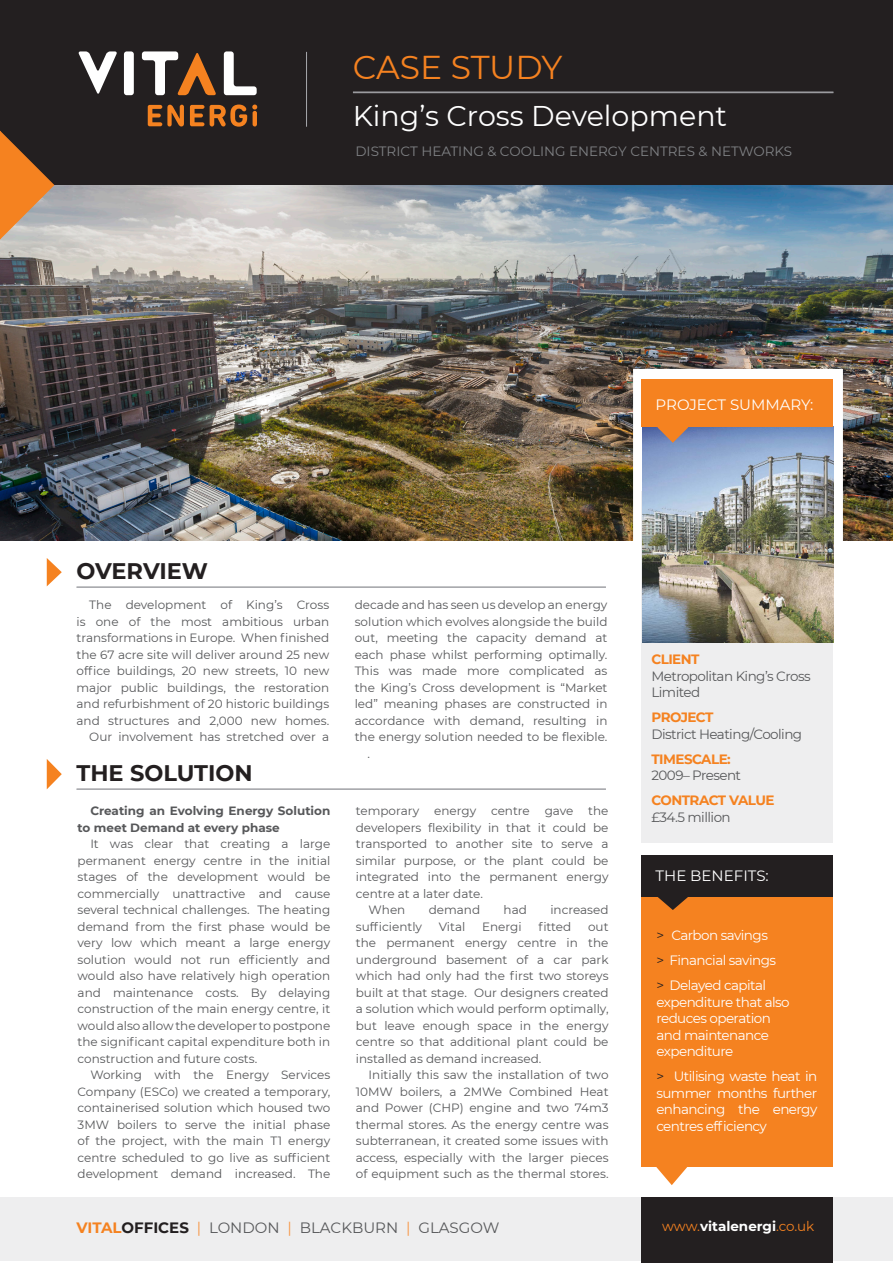
<style>
.page{position:relative;width:893px;height:1263px;background:#fff}
.page>*{position:absolute;margin:0;border:0;box-sizing:border-box;transform-origin:0 0}
.vital_case_study_pan{font:33px "Montserrat";letter-spacing:-.01em;color:#f58220}
.t1{font:28.5px "Montserrat";color:#fff}
.vital_line_headers{font:700 22.5px "Montserrat";color:#231f20}
.t2{font:15px "Montserrat";color:#57585a}
.vital_panel_headers{font:15px "Montserrat";color:#fff}
.vital_benefits_text{font:13.5px/16.5px "Montserrat";letter-spacing:-.04em;color:#fff}
.vital_experience_bod{font:13.5px/16.5px "Montserrat";letter-spacing:-.04em;color:#57585a}
.t3{font:13.5px "Montserrat";color:#808285}
.vital_experience_bod-2{font:700 13.5px "Montserrat";letter-spacing:-.04em;color:#f58220}
.t4{font:700 13.5px "Montserrat";color:#fff}
.vital_body_copy{font:12px/16.5px "Montserrat";color:#57585a;text-align:justify}
.vital_body_copy-2{font:700 12px/16.5px "Montserrat";color:#57585a}
.s1{color:#231f20}
.s2{font-weight:700;color:#f58220}
.s3{font-weight:700;color:#231f20}
.s4{color:#f79848}
.s5{font-weight:400;color:#f58220}
</style>
<div class="page">
<img style="left:0;top:185px;width:893px;height:356px">
<div style="left:633px;top:369px;width:210px;height:474px;background:#fff"></div>
<div style="left:0;top:1197px;width:893px;height:64px;background:#eeeeef"></div>
<div style="left:0;top:0;width:893px;height:185px;background:#231f20"></div>
<div style="left:641px;top:1197px;width:192px;height:66px;background:#231f20"></div>
<svg style="left:47px;top:558px;width:15px;height:28px"></svg>
<svg style="left:47px;top:759px;width:15px;height:30px"></svg>
<div style="left:641px;top:491px;width:192px;height:352px;background:#eeeeef"></div>
<div style="left:641px;top:883px;width:192px;height:284px;background:#f58220"></div>
<div style="left:641px;top:855px;width:192px;height:42px;background:#231f20"></div>
<svg style="left:658px;top:897px;width:30px;height:13px"></svg>
<svg style="left:148px;top:105px;width:36px;height:21px"></svg>
<svg style="left:190px;top:105px;width:14px;height:21px"></svg>
<svg style="left:210px;top:105px;width:47px;height:22px"></svg>
<svg style="left:78px;top:51px;width:39px;height:43px"></svg>
<div style="left:124px;top:51px;width:10px;height:44px;background:#fff;border-radius:3px"></div>
<svg style="left:142px;top:51px;width:74px;height:44px"></svg>
<svg style="left:224px;top:51px;width:33px;height:44px"></svg>
<svg style="left:0;top:130px;width:55px;height:112px"></svg>
<hr style="left:306px;top:52px;width:1px;height:75px;background:#a8a9ad">
<img style="left:642px;top:427px;width:191px;height:215px">
<div style="left:641px;top:379px;width:192px;height:48px;background:#f58220"></div>
<svg style="left:657px;top:427px;width:31px;height:16px"></svg>
<svg style="left:656px;top:1167px;width:31px;height:18px"></svg>
<hr style="left:77px;top:586px;width:529px;height:1px;background:#a8a9ad">
<hr style="left:77px;top:587px;width:529px;height:1px;background:#a8a9ad">
<hr style="left:77px;top:788px;width:529px;height:1px;background:#a8a9ad">
<hr style="left:77px;top:789px;width:529px;height:1px;background:#a8a9ad">
<hr style="left:353px;top:92px;width:480px;height:1px;background:#a8a9ad">
<p class="vital_case_study_pan" style="left:353px;top:44px;width:211px">CASE STUDY</p>
<p class="t1" style="left:353px;top:97px;width:376px">King’s Cross Development</p>
<p class="t3" style="left:355px;top:141px;width:438px">DISTRICT HEATING &amp; COOLING ENERGY CENTRES &amp; NETWORKS</p>
<p class="vital_panel_headers" style="left:655px;top:394px;width:159px">PROJECT SUMMARY:</p>
<p class="vital_line_headers" style="left:77px;top:554px;width:133px">OVERVIEW</p>
<p class="vital_body_copy" style="left:77px;top:596px;width:254px;text-indent:13px">The development of King’s Cross is one of the most ambitious urban transformations in Europe. When finished the 67 acre site will deliver around 25 new office buildings, 20 new streets, 10 new major public buildings, the restoration and refurbishment of 20 historic buildings and structures and 2,000 new homes.</p>
<p class="vital_body_copy" style="left:89px;top:728px;width:241px">Our involvement has stretched over a</p>
<p class="vital_line_headers" style="left:77px;top:756px;width:178px">THE SOLUTION</p>
<p class="vital_body_copy-2" style="left:78px;top:802px;width:254px;text-indent:13px">Creating an Evolving Energy Solution to meet Demand at every phase</p>
<p class="vital_body_copy" style="left:78px;top:835px;width:254px;text-indent:13px">It was clear that creating a large permanent energy centre in the initial stages of the development would be commercially unattractive and cause several technical challenges. The heating demand from the first phase would be very low which meant a large energy solution would not run efficiently and would also have relatively high operation and maintenance costs. By delaying construction of the main energy centre, it would also allow the developer to postpone the significant capital expenditure both in construction and future costs.</p>
<p class="vital_body_copy" style="left:78px;top:1066px;width:254px;text-indent:13px">Working with the Energy Services Company (ESCo) we created a temporary, containerised solution which housed two 3MW boilers to serve the initial phase of the project, with the main T1 energy centre scheduled to go live as sufficient development demand increased. The</p>
<p class="vital_body_copy" style="left:355px;top:596px;width:254px">decade and has seen us develop an energy solution which evolves alongside the build out, meeting the capacity demand at each phase whilst performing optimally.<br>This was made more complicated as the King’s Cross development is “Market led” meaning phases are constructed in accordance with demand, resulting in the energy solution needed to be flexible.</p>
<p class="vital_body_copy" style="left:367px;top:745px;width:4px">.</p>
<p class="vital_body_copy" style="left:356px;top:802px;width:254px">temporary energy centre gave the developers flexibility in that it could be transported to another site to serve a similar purpose, or the plant could be integrated into the permanent energy centre at a later date.</p>
<p class="vital_body_copy" style="left:369px;top:901px;width:38px">When</p>
<p class="vital_body_copy" style="left:429px;top:901px;width:53px">demand</p>
<p class="vital_body_copy" style="left:504px;top:901px;width:25px">had</p>
<p class="vital_body_copy" style="left:550px;top:901px;width:60px">increased</p>
<p class="vital_body_copy" style="left:356px;top:918px;width:68px">sufficiently</p>
<p class="vital_body_copy" style="left:439px;top:918px;width:28px">Vital</p>
<p class="vital_body_copy" style="left:482px;top:918px;width:41px">Energi</p>
<p class="vital_body_copy" style="left:538px;top:918px;width:34px">fitted</p>
<p class="vital_body_copy" style="left:356px;top:918px;width:254px;text-indent:232px">out the permanent energy centre in the underground basement of a car park which had only had the first two storeys built at that stage. Our designers created a solution which would perform optimally, but leave enough space in the energy centre so that additional plant could be installed as demand increased.</p>
<p class="vital_body_copy" style="left:356px;top:1066px;width:254px;text-indent:13px">Initially this saw the installation of two 10MW boilers, a 2MWe Combined Heat and Power (CHP) engine and two 74m3 thermal stores. As the energy centre was subterranean, it created some issues with access, especially with the larger pieces of equipment such as the thermal stores.</p>
<p class="vital_experience_bod-2" style="left:651px;top:650px;width:50px">CLIENT</p>
<p class="vital_experience_bod" style="left:651px;top:667px;width:161px">Metropolitan King’s Cross<br>Limited</p>
<p class="vital_experience_bod-2" style="left:651px;top:708px;width:64px">PROJECT</p>
<p class="vital_experience_bod" style="left:651px;top:725px;width:152px">District Heating/Cooling</p>
<p class="vital_experience_bod-2" style="left:651px;top:749px;width:81px">TIMESCALE:</p>
<p class="vital_experience_bod" style="left:651px;top:767px;width:91px">2009– Present</p>
<p class="vital_experience_bod-2" style="left:651px;top:791px;width:125px">CONTRACT VALUE</p>
<p class="vital_experience_bod" style="left:651px;top:808px;width:81px">£34.5 million</p>
<p class="vital_panel_headers" style="left:655px;top:865px;width:115px">THE BENEFITS:</p>
<p class="vital_benefits_text" style="left:656px;top:926px;width:113px"><span class="s1">&gt;</span> Carbon savings</p>
<p class="vital_benefits_text" style="left:656px;top:951px;width:121px"><span class="s1">&gt;</span> Financial savings</p>
<p class="vital_benefits_text" style="left:656px;top:976px;width:135px"><span class="s1">&gt;</span> Delayed capital expenditure that also reduces operation and maintenance expenditure</p>
<p class="vital_benefits_text" style="left:656px;top:1067px;width:162px;text-align:justify"><span class="s1">&gt;</span> Utilising waste heat in summer months further enhancing the energy centres efficiency</p>
<p class="t2" style="left:77px;top:1217px;width:424px"><span class="s2">VITAL</span><span class="s3">OFFICES</span> <span class="s4">|</span> LONDON <span class="s4">|</span> BLACKBURN <span class="s4">|</span> GLASGOW</p>
<p class="t4" style="left:662px;top:1217px;width:154px"><span class="s5">www.</span>vitalenergi<span class="s5">.co.uk</span></p>
</div>
